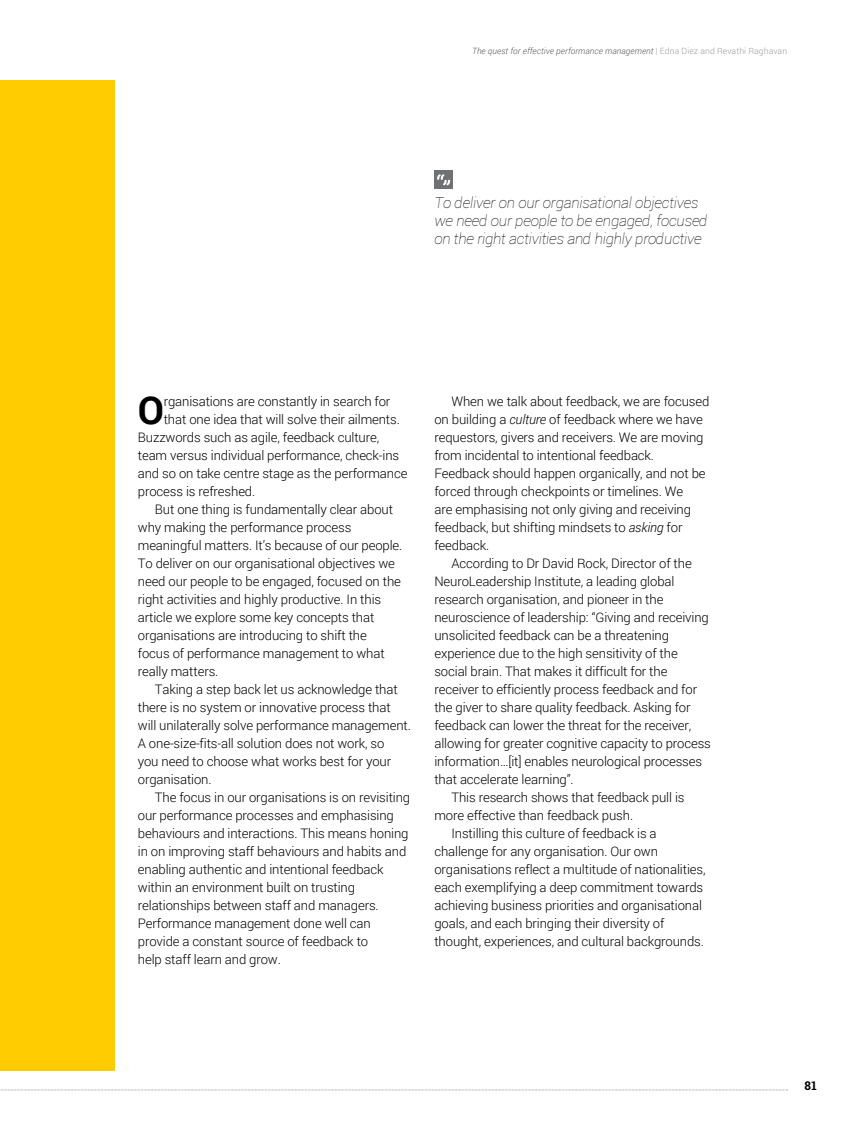
<style>
.page{position:relative;width:851px;height:1127px;background:#fff}
.page>*{position:absolute;margin:0;border:0;box-sizing:border-box;transform-origin:0 0}
.t1{font:700 38.4px "Roboto";color:#000}
.t2{font:italic 100 15px/18px "Roboto";letter-spacing:-.01em;color:#000}
.t3{font:300 13.2px/18px "Roboto";letter-spacing:-.01em;color:#000}
.t4{font:700 12px "Roboto Slab";color:#000}
.t5{font:italic 300 8.7px "Roboto";letter-spacing:.01em;color:#58585a}
.s1{font-style:normal;color:#9c9e9f}
.s2{font-style:italic}
</style>
<div class="page">
<svg style="left:0;top:1089px;width:787px;height:1px"></svg>
<div style="left:0;top:81px;width:115px;height:990px;background:#fecc00"></div>
<div style="left:434px;top:171px;width:18px;height:18px;background:#707172"></div>
<svg style="left:437px;top:174px;width:13px;height:11px"></svg>
<p class="t5" style="left:472px;top:45px;width:316px">The quest for effective performance management <span class="s1">| Edna Diez and Revathi Raghavan</span></p>
<p class="t2" style="left:434px;top:193px;width:274px">To deliver on our organisational objectives we need our people to be engaged, focused on the right activities and highly productive</p>
<h1 class="t1" style="left:138px;top:384px;width:28px">O</h1>
<p class="t3" style="left:164px;top:392px;width:228px">rganisations are constantly in search for</p>
<p class="t3" style="left:164px;top:410px;width:237px">that one idea that will solve their ailments.</p>
<p class="t3" style="left:138px;top:428px;width:243px">Buzzwords such as agile, feedback culture,</p>
<p class="t3" style="left:138px;top:446px;width:263px">team versus individual performance, check-ins</p>
<p class="t3" style="left:138px;top:464px;width:271px">and so on take centre stage as the performance</p>
<p class="t3" style="left:138px;top:482px;width:119px">process is refreshed.</p>
<p class="t3" style="left:155px;top:500px;width:240px">But one thing is fundamentally clear about</p>
<p class="t3" style="left:138px;top:518px;width:215px">why making the performance process</p>
<p class="t3" style="left:138px;top:536px;width:266px">meaningful matters. It’s because of our people.</p>
<p class="t3" style="left:138px;top:554px;width:259px">To deliver on our organisational objectives we</p>
<p class="t3" style="left:138px;top:572px;width:264px">need our people to be engaged, focused on the</p>
<p class="t3" style="left:138px;top:590px;width:245px">right activities and highly productive. In this</p>
<p class="t3" style="left:138px;top:608px;width:238px">article we explore some key concepts that</p>
<p class="t3" style="left:138px;top:626px;width:230px">organisations are introducing to shift the</p>
<p class="t3" style="left:138px;top:644px;width:248px">focus of performance management to what</p>
<p class="t3" style="left:138px;top:662px;width:82px">really matters.</p>
<p class="t3" style="left:155px;top:680px;width:244px">Taking a step back let us acknowledge that</p>
<p class="t3" style="left:138px;top:698px;width:254px">there is no system or innovative process that</p>
<p class="t3" style="left:138px;top:716px;width:274px">will unilaterally solve performance management.</p>
<p class="t3" style="left:138px;top:734px;width:248px">A one-size-fits-all solution does not work, so</p>
<p class="t3" style="left:138px;top:752px;width:255px">you need to choose what works best for your</p>
<p class="t3" style="left:138px;top:770px;width:75px">organisation.</p>
<p class="t3" style="left:155px;top:788px;width:257px">The focus in our organisations is on revisiting</p>
<p class="t3" style="left:138px;top:806px;width:257px">our performance processes and emphasising</p>
<p class="t3" style="left:138px;top:824px;width:272px">behaviours and interactions. This means honing</p>
<p class="t3" style="left:138px;top:842px;width:270px">in on improving staff behaviours and habits and</p>
<p class="t3" style="left:138px;top:860px;width:247px">enabling authentic and intentional feedback</p>
<p class="t3" style="left:138px;top:877px;width:219px">within an environment built on trusting</p>
<p class="t3" style="left:138px;top:895px;width:242px">relationships between staff and managers.</p>
<p class="t3" style="left:138px;top:913px;width:234px">Performance management done well can</p>
<p class="t3" style="left:138px;top:931px;width:232px">provide a constant source of feedback to</p>
<p class="t3" style="left:138px;top:949px;width:144px">help staff learn and grow.</p>
<p class="t3" style="left:434px;top:391px;width:276px;text-indent:17px">When we talk about feedback, we are focused on building a <span class="s2">culture</span> of feedback where we have requestors, givers and receivers. We are moving from incidental to intentional feedback.<br>Feedback should happen organically, and not be forced through checkpoints or timelines. We<br>are emphasising not only giving and receiving feedback, but shifting mindsets to <span class="s2">asking</span> for feedback.</p>
<p class="t3" style="left:451px;top:553px;width:242px">According to Dr David Rock, Director of the</p>
<p class="t3" style="left:434px;top:571px;width:241px">NeuroLeadership Institute, a leading global</p>
<p class="t3" style="left:434px;top:589px;width:230px">research organisation, and pioneer in the</p>
<p class="t3" style="left:434px;top:607px;width:276px">neuroscience of leadership: “Giving and receiving</p>
<p class="t3" style="left:434px;top:625px;width:236px">unsolicited feedback can be a threatening</p>
<p class="t3" style="left:434px;top:643px;width:245px">experience due to the high sensitivity of the</p>
<p class="t3" style="left:434px;top:661px;width:234px">social brain. That makes it difficult for the</p>
<p class="t3" style="left:434px;top:679px;width:264px">receiver to efficiently process feedback and for</p>
<p class="t3" style="left:434px;top:697px;width:257px">the giver to share quality feedback. Asking for</p>
<p class="t3" style="left:434px;top:715px;width:258px">feedback can lower the threat for the receiver,</p>
<p class="t3" style="left:434px;top:733px;width:278px">allowing for greater cognitive capacity to process</p>
<p class="t3" style="left:434px;top:751px;width:269px">information…[it] enables neurological processes</p>
<p class="t3" style="left:434px;top:769px;width:141px">that accelerate learning”.</p>
<p class="t3" style="left:451px;top:787px;width:234px">This research shows that feedback pull is</p>
<p class="t3" style="left:434px;top:805px;width:200px">more effective than feedback push.</p>
<p class="t3" style="left:451px;top:823px;width:207px">Instilling this culture of feedback is a</p>
<p class="t3" style="left:434px;top:841px;width:225px">challenge for any organisation. Our own</p>
<p class="t3" style="left:434px;top:859px;width:272px">organisations reflect a multitude of nationalities,</p>
<p class="t3" style="left:434px;top:877px;width:270px">each exemplifying a deep commitment towards</p>
<p class="t3" style="left:434px;top:895px;width:269px">achieving business priorities and organisational</p>
<p class="t3" style="left:434px;top:913px;width:231px">goals, and each bringing their diversity of</p>
<p class="t3" style="left:434px;top:931px;width:271px">thought, experiences, and cultural backgrounds.</p>
<p class="t4" style="left:804px;top:1077px;width:14px">81</p>
</div>
